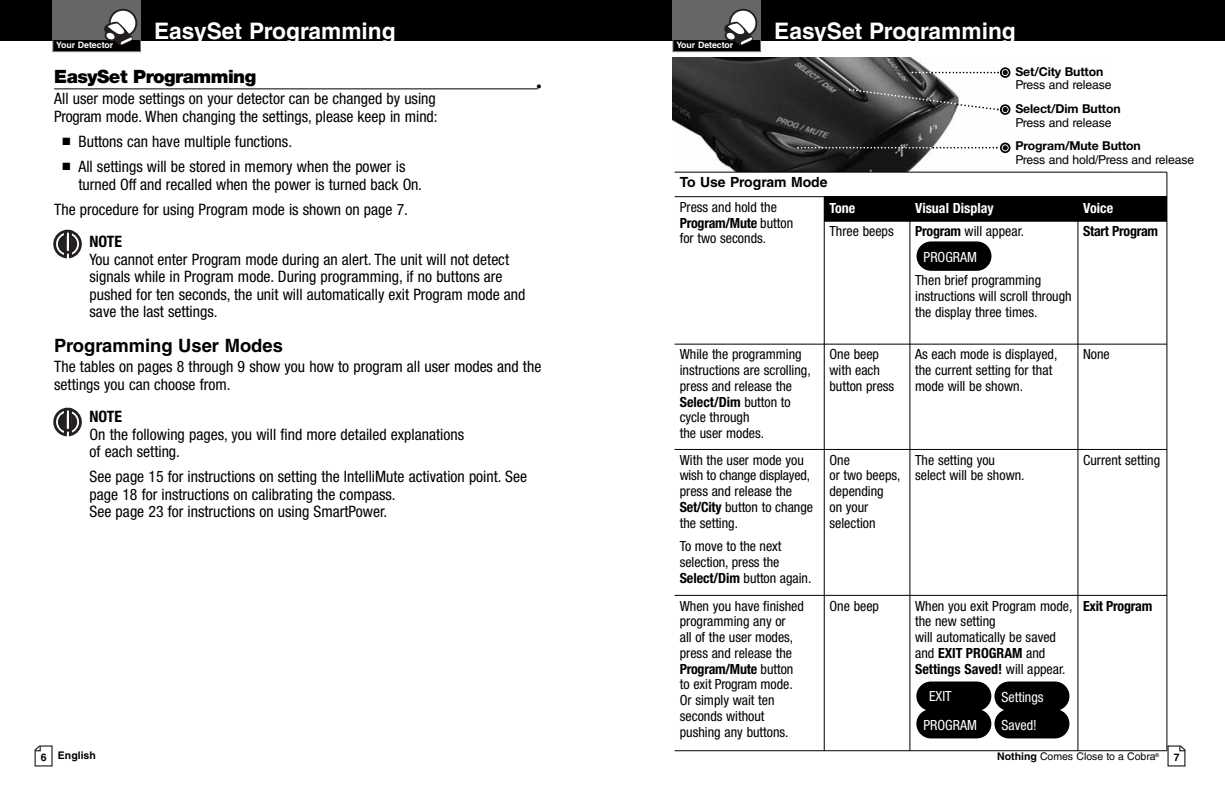
<style>
.page{position:relative;width:1225px;height:798px;background:#fff}
.page>*{position:absolute;margin:0;border:0;box-sizing:border-box;transform-origin:0 0}
.t1{font:700 22.75px "Helvetica LT Std";color:#fff}
.t2{font:700 18.38px "Helvetica LT Std";color:#000}
.t3{font:900 18.38px "Helvetica Neue LT Std";letter-spacing:-.025em;color:#000}
.t4{font:condensed 15.75px/17.5px "Helvetica Neue LT Std";color:#000}
.t5{font:700 condensed 15.75px "Helvetica Neue LT Std";color:#000}
.t6{font:condensed 14px/15.8px "Helvetica Neue LT Std";color:#000}
.t7{font:condensed 14px/28.7px "Helvetica Neue LT Std";color:#fff}
.t8{font:700 condensed 14px "Helvetica Neue LT Std";letter-spacing:-.02em;color:#000}
.t9{font:700 condensed 14px "Helvetica Neue LT Std";color:#fff}
.t10{font:700 14px "Helvetica LT Std";color:#000}
.t11{font:12.6px "Helvetica LT Std";color:#000}
.t12{font:12.25px "Helvetica LT Std";letter-spacing:-.01em;color:#000}
.t13{font:700 12.25px "Helvetica Neue LT Std";letter-spacing:-.01em;color:#000}
.t14{font:10.5px "Helvetica LT Std";color:#000}
.t15{font:700 10.5px "Helvetica LT Std";color:#000}
.t16{font:700 8.75px "Helvetica LT Std";color:#fff}
.s1{font-weight:700}
</style>
<div class="page">
<img style="left:673px;top:57px;width:438px;height:115px">
<div style="left:610px;top:0;width:615px;height:40px;background:#000"></div>
<svg style="left:1167px;top:745px;width:18px;height:21px"></svg>
<div style="left:0;top:0;width:610px;height:40px;background:#000"></div>
<svg style="left:35px;top:745px;width:18px;height:21px"></svg>
<hr style="left:54px;top:88px;width:484px;height:1px;background:#000">
<div style="left:53px;top:40px;width:87px;height:11px;background:#000"></div>
<div style="left:52px;top:39px;width:89px;height:13px;border:1px solid #666"></div>
<div style="left:52px;top:0;width:89px;height:40px;background:#666"></div>
<div style="left:110px;top:10px;width:26px;height:26px;background:#fff;border-radius:50%"></div>
<div style="left:109px;top:9px;width:28px;height:28px;border:2px solid #231f20;border-radius:50%"></div>
<svg style="left:103px;top:21px;width:31px;height:24px"></svg>
<div style="left:673px;top:40px;width:87px;height:11px;background:#000"></div>
<div style="left:673px;top:39px;width:88px;height:13px;border:1px solid #666"></div>
<div style="left:673px;top:0;width:88px;height:40px;background:#666"></div>
<div style="left:730px;top:10px;width:26px;height:26px;background:#fff;border-radius:50%"></div>
<div style="left:729px;top:9px;width:28px;height:28px;border:2px solid #231f20;border-radius:50%"></div>
<svg style="left:723px;top:21px;width:31px;height:24px"></svg>
<div style="left:824px;top:197px;width:86px;height:24px;background:#000"></div>
<div style="left:910px;top:197px;width:168px;height:24px;background:#000"></div>
<div style="left:1078px;top:197px;width:89px;height:24px;background:#000"></div>
<hr style="left:824px;top:197px;width:1px;height:553px;background:#000">
<hr style="left:910px;top:197px;width:1px;height:553px;background:#000">
<hr style="left:1078px;top:197px;width:1px;height:553px;background:#000">
<hr style="left:1167px;top:172px;width:1px;height:578px;background:#000">
<hr style="left:674px;top:172px;width:493px;height:1px;background:#000">
<hr style="left:674px;top:196px;width:493px;height:1px;background:#000">
<hr style="left:824px;top:221px;width:343px;height:1px;background:#000">
<hr style="left:674px;top:344px;width:493px;height:1px;background:#000">
<hr style="left:674px;top:449px;width:493px;height:1px;background:#000">
<hr style="left:674px;top:595px;width:493px;height:1px;background:#000">
<hr style="left:674px;top:750px;width:493px;height:1px;background:#000">
<div style="left:916px;top:681px;width:75px;height:29px;background:#000;border-radius:15px"></div>
<div style="left:916px;top:709px;width:75px;height:29px;background:#000;border-radius:15px"></div>
<div style="left:916px;top:241px;width:75px;height:30px;background:#000;border-radius:15px"></div>
<div style="left:994px;top:681px;width:75px;height:29px;background:#000;border-radius:15px"></div>
<div style="left:994px;top:709px;width:75px;height:29px;background:#000;border-radius:15px"></div>
<svg style="left:53px;top:407px;width:29px;height:30px"></svg>
<svg style="left:53px;top:229px;width:29px;height:30px"></svg>
<svg style="left:848px;top:88px;width:164px;height:28px"></svg>
<svg style="left:911px;top:66px;width:101px;height:13px"></svg>
<svg style="left:797px;top:141px;width:238px;height:15px"></svg>
<h1 class="t1" style="left:154px;top:17px;width:243px">EasySet Programming</h1>
<p class="t16" style="left:56px;top:40px;width:58px">Your Detector</p>
<p class="t16" style="left:676px;top:40px;width:58px">Your Detector</p>
<h2 class="t3" style="left:54px;top:66px;width:204px">EasySet Programming</h2>
<p class="t11" style="left:537px;top:80px;width:6px">•</p>
<h1 class="t1" style="left:774px;top:17px;width:243px">EasySet Programming</h1>
<p class="t13" style="left:1015px;top:64px;width:89px">Set/City Button</p>
<p class="t12" style="left:1015px;top:77px;width:98px">Press and release</p>
<p class="t4" style="left:54px;top:90px;width:385px">All user mode settings on your detector can be changed by using<br>Program mode. When changing the settings, please keep in mind:</p>
<p class="t4" style="left:63px;top:133px;width:231px">■ Buttons can have multiple functions.</p>
<p class="t4" style="left:79px;top:158px;width:345px;text-indent:-16px">■ All settings will be stored in memory when the power is turned Off and recalled when the power is turned back On.</p>
<p class="t4" style="left:54px;top:200px;width:355px">The procedure for using Program mode is shown on page 7.</p>
<p class="t5" style="left:90px;top:232px;width:34px">NOTE</p>
<p class="t4" style="left:90px;top:250px;width:437px">You cannot enter Program mode during an alert. The unit will not detect signals while in Program mode. During programming, if no buttons are pushed for ten seconds, the unit will automatically exit Program mode and save the last settings.</p>
<h2 class="t2" style="left:54px;top:334px;width:230px">Programming User Modes</h2>
<p class="t4" style="left:54px;top:358px;width:489px">The tables on pages 8 through 9 show you how to program all user modes and the settings you can choose from.</p>
<p class="t5" style="left:90px;top:407px;width:34px">NOTE</p>
<p class="t4" style="left:90px;top:425px;width:376px">On the following pages, you will find more detailed explanations of each setting.</p>
<p class="t4" style="left:90px;top:468px;width:439px">See page 15 for instructions on setting the IntelliMute activation point. See page 18 for instructions on calibrating the compass.<br>See page 23 for instructions on using SmartPower.</p>
<p class="t15" style="left:41px;top:749px;width:57px">6 English</p>
<p class="t13" style="left:1015px;top:101px;width:107px">Select/Dim Button</p>
<p class="t12" style="left:1015px;top:116px;width:98px">Press and release</p>
<p class="t13" style="left:1015px;top:138px;width:127px">Program/Mute Button</p>
<p class="t12" style="left:1015px;top:153px;width:180px">Press and hold/Press and release</p>
<p class="t10" style="left:680px;top:174px;width:149px">To Use Program Mode</p>
<p class="t6" style="left:680px;top:199px;width:115px">Press and hold the<br><span class="s1">Program/Mute</span> button for two seconds.</p>
<p class="t9" style="left:829px;top:200px;width:27px">Tone</p>
<p class="t9" style="left:915px;top:200px;width:80px">Visual Display</p>
<p class="t9" style="left:1083px;top:200px;width:31px">Voice</p>
<p class="t8" style="left:1083px;top:223px;width:77px">Start Program</p>
<p class="t6" style="left:829px;top:223px;width:66px">Three beeps</p>
<p class="t6" style="left:915px;top:223px;width:111px"><span class="s1">Program</span> will appear.</p>
<p class="t6" style="left:915px;top:272px;width:158px">Then brief programming instructions will scroll through the display three times.</p>
<p class="t7" style="left:924px;top:242px;width:55px">PROGRAM</p>
<p class="t6" style="left:680px;top:346px;width:133px">While the programming instructions are scrolling, press and release the<br><span class="s1">Select/Dim</span> button to cycle through<br>the user modes.</p>
<p class="t6" style="left:829px;top:346px;width:66px">One beep with each button press</p>
<p class="t6" style="left:915px;top:346px;width:144px">As each mode is displayed, the current setting for that mode will be shown.</p>
<p class="t6" style="left:1083px;top:346px;width:28px">None</p>
<p class="t6" style="left:680px;top:451px;width:135px">With the user mode you wish to change displayed, press and release the<br><span class="s1">Set/City</span> button to change the setting.</p>
<p class="t6" style="left:680px;top:538px;width:133px">To move to the next selection, press the<br><span class="s1">Select/Dim</span> button again.</p>
<p class="t6" style="left:829px;top:451px;width:73px">One<br>or two beeps, depending<br>on your selection</p>
<p class="t6" style="left:915px;top:451px;width:111px">The setting you select will be shown.</p>
<p class="t6" style="left:1083px;top:451px;width:79px">Current setting</p>
<p class="t6" style="left:680px;top:597px;width:126px">When you have finished programming any or<br>all of the user modes, press and release the<br><span class="s1">Program/Mute</span> button to exit Program mode.<br>Or simply wait ten seconds without pushing any buttons.</p>
<p class="t6" style="left:829px;top:597px;width:51px">One beep</p>
<p class="t6" style="left:915px;top:597px;width:159px">When you exit Program mode, the new setting<br>will automatically be saved and <span class="s1">EXIT PROGRAM</span> and<br><span class="s1">Settings Saved!</span> will appear.</p>
<p class="t8" style="left:1083px;top:597px;width:71px">Exit Program</p>
<p class="t7" style="left:923px;top:681px;width:55px;text-indent:6px">EXIT<br>PROGRAM</p>
<p class="t7" style="left:1001px;top:683px;width:44px;line-height:27.7px">Settings<br>Saved!</p>
<p class="t14" style="left:997px;top:750px;width:163px"><span class="s1">Nothing</span> Comes Close to a Cobra<sup>®</sup></p>
<p class="t15" style="left:1174px;top:750px;width:7px">7</p>
</div>
